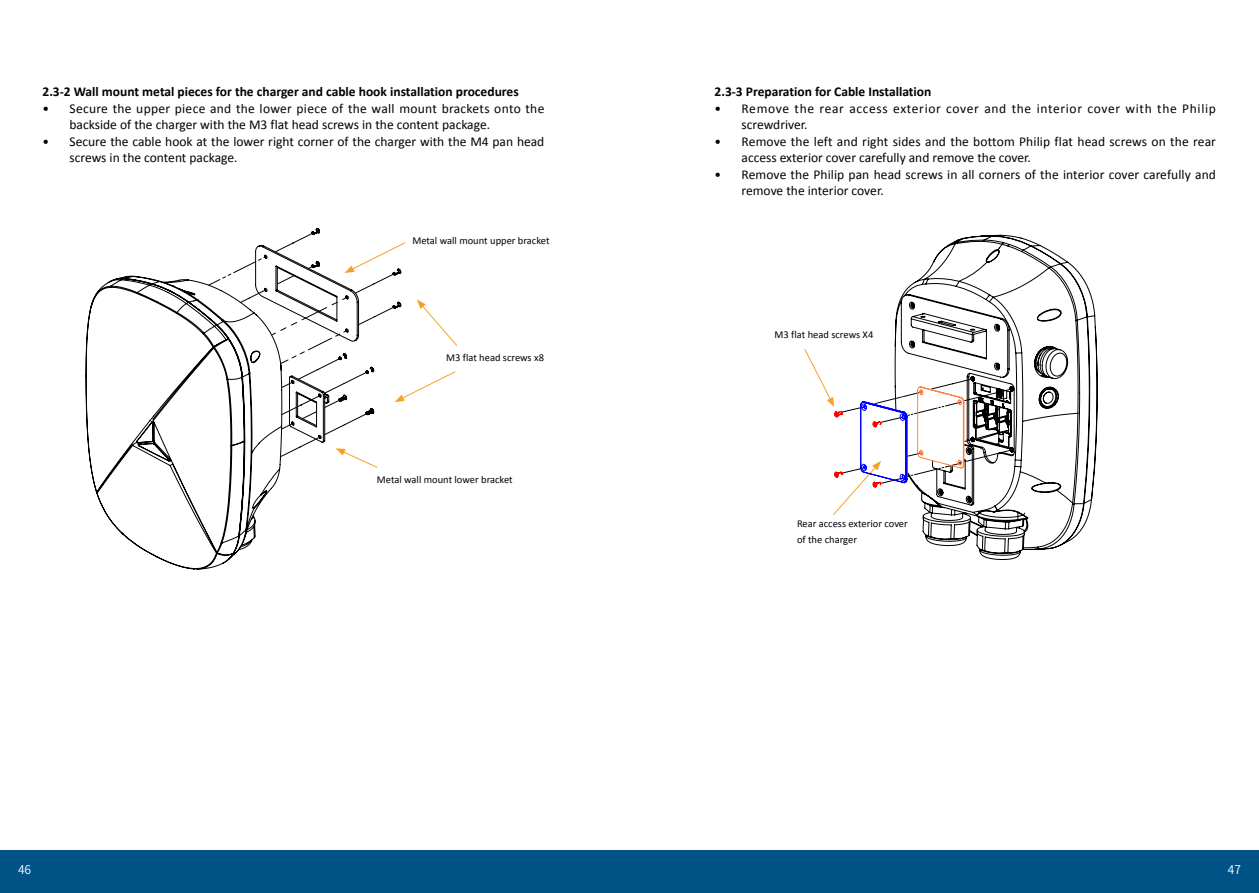
<style>
.page{position:relative;width:1259px;height:893px;background:#fff}
.page>*{position:absolute;margin:0;border:0;box-sizing:border-box;transform-origin:0 0}
.t1{font:13.5px/16.5px "Calibri";color:#040000}
.t2{font:700 13.5px "Calibri";color:#040000}
.t3{font:13.5px/16.5px "Calibri";letter-spacing:.05em;color:#040000}
.t4{font:600 12px "Noto Sans CJ Ktc";color:#fff}
.t5{font:10.5px/16.5px "Calibri";color:#040000}
</style>
<div class="page">
<div style="left:0;top:850px;width:1259px;height:43px;background:#005386"></div>
<svg style="left:86px;top:228px;width:234px;height:341px"></svg>
<svg style="left:208px;top:233px;width:250px;height:235px"></svg>
<svg style="left:894px;top:235px;width:203px;height:325px"></svg>
<svg style="left:804px;top:348px;width:208px;height:168px"></svg>
<p class="t2" style="left:43px;top:82px;width:478px">2.3-2 Wall mount metal pieces for the charger and cable hook installation procedures</p>
<p class="t1" style="left:70px;top:99px;width:476px;text-indent:-27px">• Secure the upper piece and the lower piece of the wall mount brackets onto the backside of the charger with the M3 flat head screws in the content package.</p>
<p class="t1" style="left:70px;top:132px;width:476px;text-indent:-27px">• Secure the cable hook at the lower right corner of the charger with the M4 pan head screws in the content package.</p>
<p class="t5" style="left:412px;top:231px;width:139px">Metal wall mount upper bracket</p>
<p class="t5" style="left:446px;top:348px;width:99px">M3 flat head screws x8</p>
<p class="t5" style="left:377px;top:471px;width:137px">Metal wall mount lower bracket</p>
<p class="t2" style="left:714px;top:82px;width:218px">2.3-3 Preparation for Cable Installation</p>
<p class="t3" style="left:741px;top:99px;width:476px;text-indent:-27px">• Remove the rear access exterior cover and the interior cover with the Philip screwdriver.</p>
<p class="t1" style="left:741px;top:132px;width:476px;text-indent:-27px">• Remove the left and right sides and the bottom Philip flat head screws on the rear access exterior cover carefully and remove the cover.</p>
<p class="t1" style="left:741px;top:165px;width:476px;text-indent:-27px">• Remove the Philip pan head screws in all corners of the interior cover carefully and remove the interior cover.</p>
<p class="t5" style="left:774px;top:326px;width:100px">M3 flat head screws X4</p>
<p class="t5" style="left:797px;top:515px;width:112px">Rear access exterior cover of the charger</p>
<p class="t4" style="left:18px;top:862px;width:15px">46</p>
<p class="t4" style="left:1227px;top:862px;width:15px">47</p>
</div>
